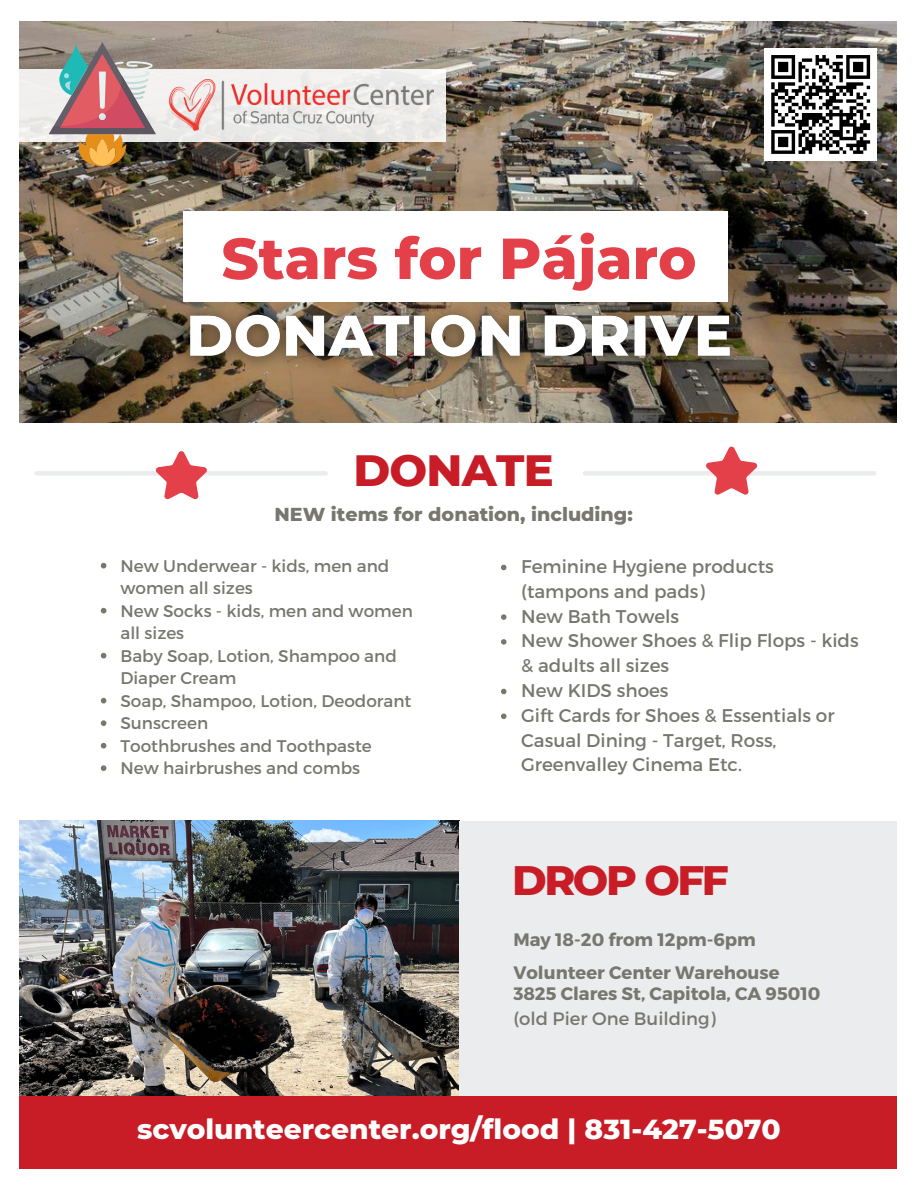
<style>
.page{position:relative;width:918px;height:1188px;background:#fff}
.page>*{position:absolute;margin:0;border:0;box-sizing:border-box;transform-origin:0 0}
.t1{font:800 57.75px "Montserrat";color:#e34049}
.t2{font:800 44.7px "Montserrat";letter-spacing:-.015em;color:#c81c27}
.t3{font:800 42px "Montserrat";letter-spacing:-.06em;color:#c81c27}
.t4{font:800 28.05px "Montserrat";color:#fff}
.t5{font:800 19.2px "Montserrat";color:#777770}
.t6{font:18.3px/24.8px "Montserrat";color:#777770}
.t7{font:700 18px/32.7px "Montserrat";color:#777770}
.t8{font:18px "Montserrat";color:#777770}
.t9{font:16.8px/22.5px "Montserrat";color:#777770}
</style>
<div class="page">
<img style="left:19px;top:22px;width:878px;height:400px">
<img style="left:19px;top:821px;width:440px;height:275px">
<div style="left:459px;top:821px;width:438px;height:323px;background:#eaeced"></div>
<div style="left:19px;top:1096px;width:878px;height:72px;background:#c81c27"></div>
<div style="left:183px;top:211px;width:545px;height:91px;background:#fff"></div>
<svg style="left:19px;top:69px;width:427px;height:72px;fill:#f0efed"></svg>
<img style="left:169px;top:80px;width:265px;height:50px">
<svg style="left:49px;top:42px;width:107px;height:124px;background:#a98b82"></svg>
<div style="left:585px;top:471px;width:289px;height:5px;background:#eaeced"></div>
<div style="left:37px;top:471px;width:289px;height:5px;background:#eaeced"></div>
<svg style="left:706px;top:446px;width:52px;height:49px"></svg>
<svg style="left:155px;top:451px;width:52px;height:49px"></svg>
<div style="left:764px;top:48px;width:113px;height:113px;background:#fff"></div>
<svg style="left:771px;top:55px;width:100px;height:99px"></svg>
<img style="left:162px;top:277px;width:595px;height:121px">
<svg style="left:101px;top:563px;width:5px;height:5px"></svg>
<svg style="left:101px;top:608px;width:5px;height:5px"></svg>
<svg style="left:101px;top:653px;width:5px;height:5px"></svg>
<svg style="left:101px;top:698px;width:5px;height:5px"></svg>
<svg style="left:101px;top:720px;width:5px;height:6px"></svg>
<svg style="left:101px;top:743px;width:5px;height:5px"></svg>
<svg style="left:101px;top:765px;width:5px;height:6px"></svg>
<svg style="left:501px;top:565px;width:6px;height:5px"></svg>
<svg style="left:501px;top:614px;width:6px;height:6px"></svg>
<svg style="left:501px;top:639px;width:6px;height:6px"></svg>
<svg style="left:501px;top:689px;width:6px;height:5px"></svg>
<svg style="left:501px;top:714px;width:6px;height:5px"></svg>
<h1 class="t1" style="left:221px;top:216px;width:477px">Stars for Pájaro</h1>
<h2 class="t2" style="left:353px;top:438px;width:202px">DONATE</h2>
<p class="t5" style="left:274px;top:501px;width:360px">NEW items for donation, including:</p>
<p class="t9" style="left:120px;top:555px;width:294px">New Underwear - kids, men and women all sizes<br>New Socks - kids, men and women all sizes<br>Baby Soap, Lotion, Shampoo and<br>Diaper Cream<br>Soap, Shampoo, Lotion, Deodorant<br>Sunscreen<br>Toothbrushes and Toothpaste<br>New hairbrushes and combs</p>
<p class="t6" style="left:521px;top:554px;width:339px">Feminine Hygiene products (tampons and pads)<br>New Bath Towels<br>New Shower Shoes &amp; Flip Flops - kids &amp; adults all sizes<br>New KIDS shoes<br>Gift Cards for Shoes &amp; Essentials or<br>Casual Dining - Target, Ross,<br>Greenvalley Cinema Etc.</p>
<h3 class="t3" style="left:512px;top:849px;width:218px">DROP OFF</h3>
<p class="t7" style="left:513px;top:924px;width:268px">May 18-20 from 12pm-6pm<br>Volunteer Center Warehouse</p>
<p class="t7" style="left:513px;top:978px;width:309px">3825 Clares St, Capitola, CA 95010</p>
<p class="t8" style="left:513px;top:1008px;width:204px">(old Pier One Building)</p>
<h3 class="t4" style="left:137px;top:1109px;width:645px">scvolunteercenter.org/flood | 831-427-5070</h3>
</div>
